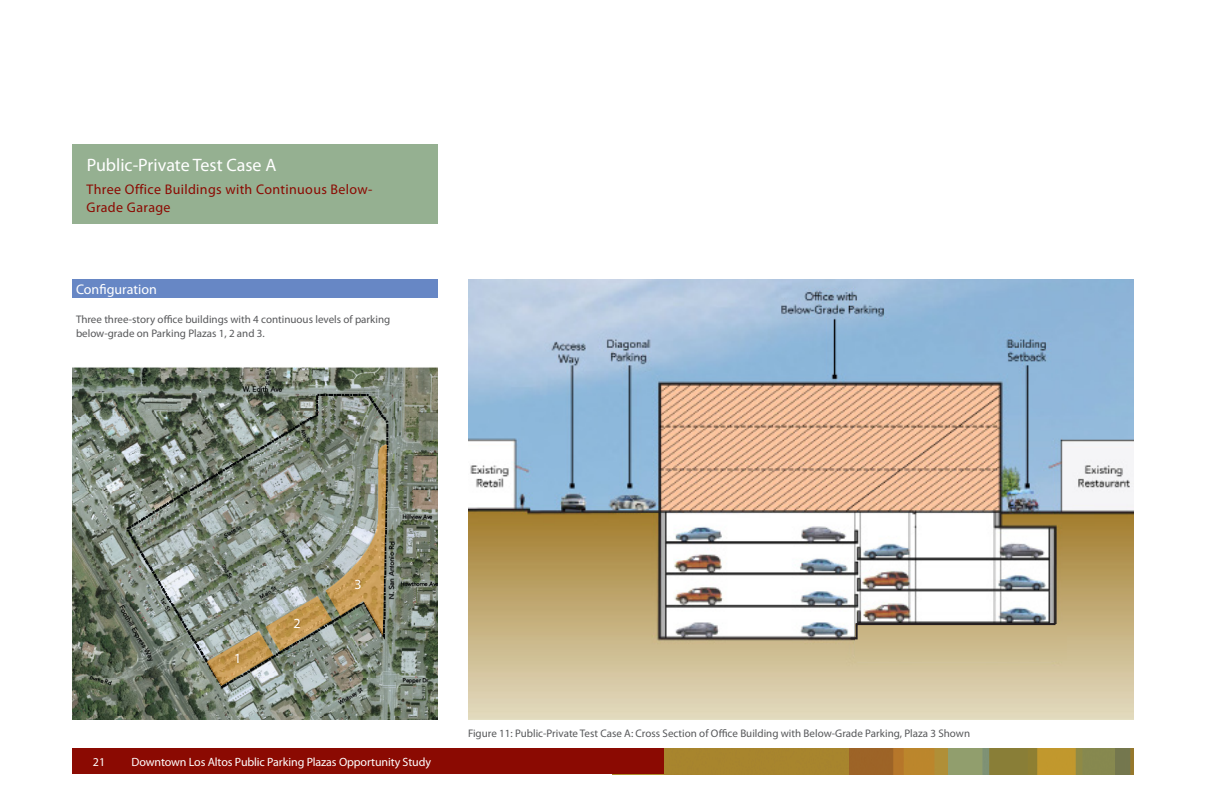
<style>
.page{position:relative;width:1224px;height:792px;background:#fff}
.page>*{position:absolute;margin:0;border:0;box-sizing:border-box;transform-origin:0 0}
.text_2{font:18px "Myriad Pro";color:#fff}
.Head2{font:14px/18px "Myriad Pro";letter-spacing:.025em;color:#8b0a02}
.sub1{font:14px "Myriad Pro";color:#fff}
.text_2-2{font:14px "Myriad Pro";color:#fff}
.main_title{font:12px "Myriad Pro";letter-spacing:-.01em;color:#fff}
.body_text{font:12px "Myriad Pro";color:#fff}
.text{font:11px/14px "Myriad Pro";color:#57585a}
.text_2-3{font:11px "Myriad Pro";color:#57585a}
</style>
<div class="page">
<img style="left:664px;top:748px;width:470px;height:26px">
<div style="left:72px;top:748px;width:592px;height:26px;background:#8b0a02"></div>
<div style="left:72px;top:279px;width:366px;height:19px;background:#6787c5"></div>
<div style="left:72px;top:144px;width:366px;height:79px;background:#95b091"></div>
<img style="left:72px;top:367px;width:366px;height:353px">
<svg style="left:207px;top:445px;width:180px;height:241px;background:#90937f"></svg>
<img style="left:468px;top:279px;width:666px;height:441px">
<div style="left:856px;top:624px;width:211px;height:36px;background:#cdbc8f"></div>
<svg style="left:848px;top:622px;width:210px;height:18px"></svg>
<p class="text_2" style="left:87px;top:154px;width:191px">Public-Private Test Case A</p>
<p class="Head2" style="left:87px;top:180px;width:287px">Three Office Buildings with Continuous Below-<br>Grade Garage</p>
<p class="sub1" style="left:76px;top:280px;width:82px">Configuration</p>
<p class="text" style="left:76px;top:313px;width:316px">Three three-story office buildings with 4 continuous levels of parking below-grade on Parking Plazas 1, 2 and 3.</p>
<p class="text_2-2" style="left:234px;top:650px;width:9px">1</p>
<p class="text_2-2" style="left:294px;top:615px;width:9px">2</p>
<p class="text_2-2" style="left:354px;top:575px;width:9px">3</p>
<p class="body_text" style="left:93px;top:754px;width:14px">21</p>
<p class="main_title" style="left:132px;top:754px;width:301px">Downtown Los Altos Public Parking Plazas Opportunity Study</p>
<p class="text_2-3" style="left:468px;top:727px;width:504px">Figure 11: Public-Private Test Case A: Cross Section of Office Building with Below-Grade Parking, Plaza 3 Shown</p>
</div>
